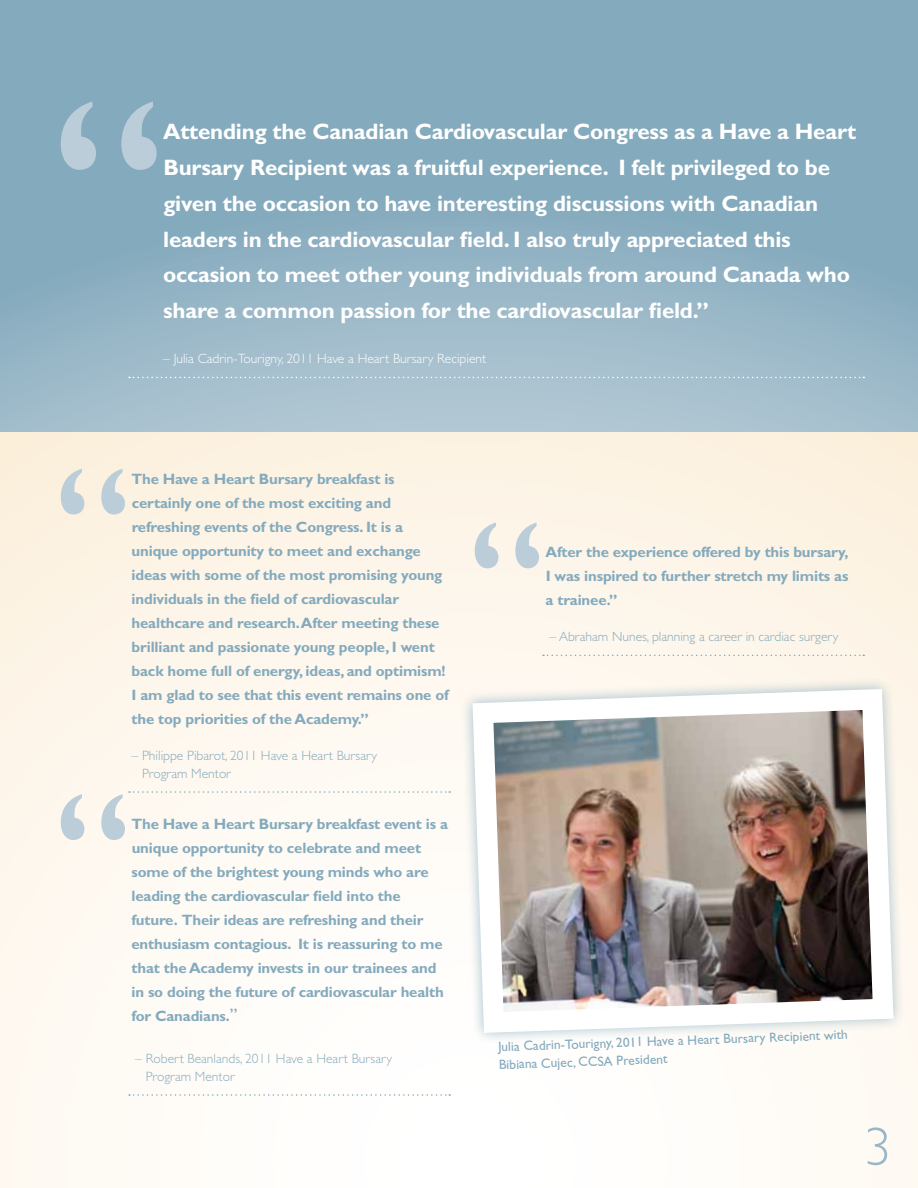
<style>
.page{position:relative;width:918px;height:1188px;background:#fff}
.page>*{position:absolute;margin:0;border:0;box-sizing:border-box;transform-origin:0 0}
.t1{font:300 54px "Gill Sans";color:#99b7c7}
.t2{font:700 22.35px/35.8px "Gill Sans";letter-spacing:-.01em;color:#fff}
.t3{font:700 15px/24px "Gill Sans";letter-spacing:-.01em;color:#84aabd}
.t4{font:300 13.5px/18px "Gill Sans";color:#84aabd}
.t5{font:13.5px/18px "Gill Sans";color:#84aabd}
.t6{font:300 13.5px "Gill Sans";color:#fff}
.s1{font-weight:400;font-size:18px}
</style>
<div class="page">
<div style="left:0;top:0;width:918px;height:432px;background:linear-gradient(to bottom,#79a3b8,#a4bfcd)"></div>
<div style="left:0;top:432px;width:918px;height:756px;background:linear-gradient(to bottom,#fcf2e2,#fffefd)"></div>
<svg style="left:129px;top:377px;width:735px;height:1px"></svg>
<svg style="left:61px;top:102px;width:96px;height:68px;background:#9cb9c9"></svg>
<svg style="left:129px;top:1094px;width:321px;height:2px"></svg>
<svg style="left:61px;top:469px;width:64px;height:46px;background:#dee0db"></svg>
<svg style="left:61px;top:791px;width:389px;height:49px"></svg>
<svg style="left:543px;top:655px;width:321px;height:1px"></svg>
<svg style="left:475px;top:523px;width:64px;height:45px;background:#dee2e1"></svg>
<svg style="left:460px;top:676px;width:446px;height:370px;fill:#fef8f0"></svg>
<img style="left:462px;top:679px;width:442px;height:364px">
<p class="t2" style="left:163px;top:113px;width:695px">Attending the Canadian Cardiovascular Congress as a Have a Heart Bursary Recipient was a fruitful experience. I felt privileged to be given the occasion to have interesting discussions with Canadian leaders in the cardiovascular field. I also truly appreciated this occasion to meet other young individuals from around Canada who share a common passion for the cardiovascular field.”</p>
<p class="t6" style="left:163px;top:351px;width:324px">– Julia Cadrin-Tourigny, 2011 Have a Heart Bursary Recipient</p>
<p class="t3" style="left:132px;top:467px;width:319px">The Have a Heart Bursary breakfast is certainly one of the most exciting and refreshing events of the Congress. It is a unique opportunity to meet and exchange ideas with some of the most promising young individuals in the field of cardiovascular healthcare and research.After meeting these brilliant and passionate young people, I went back home full of energy, ideas, and optimism!<br>I am glad to see that this event remains one of the top priorities of the Academy.”</p>
<p class="t4" style="left:142px;top:746px;width:237px;text-indent:-11px">– Philippe Pibarot, 2011 Have a Heart Bursary<br>Program Mentor</p>
<p class="t3" style="left:132px;top:812px;width:318px">The Have a Heart Bursary breakfast event is a unique opportunity to celebrate and meet some of the brightest young minds who are leading the cardiovascular field into the future. Their ideas are refreshing and their enthusiasm contagious. It is reassuring to me that the Academy invests in our trainees and in so doing the future of cardiovascular health for Canadians.<span class="s1">”</span></p>
<p class="t4" style="left:146px;top:1049px;width:248px;text-indent:-11px">– Robert Beanlands, 2011 Have a Heart Bursary<br>Program Mentor</p>
<p class="t3" style="left:546px;top:540px;width:305px;text-align:justify">After the experience offered by this bursary, I was inspired to further stretch my limits as a trainee.”</p>
<p class="t4" style="left:549px;top:628px;width:291px">– Abraham Nunes, planning a career in cardiac surgery</p>
<p class="t5" style="left:498px;top:1038px;width:351px;rotate:-2deg">Julia Cadrin-Tourigny, 2011 Have a Heart Bursary Recipient with<br>Bibiana Cujec, CCSA President</p>
<h1 class="t1" style="left:864px;top:1116px;width:28px">3</h1>
</div>
